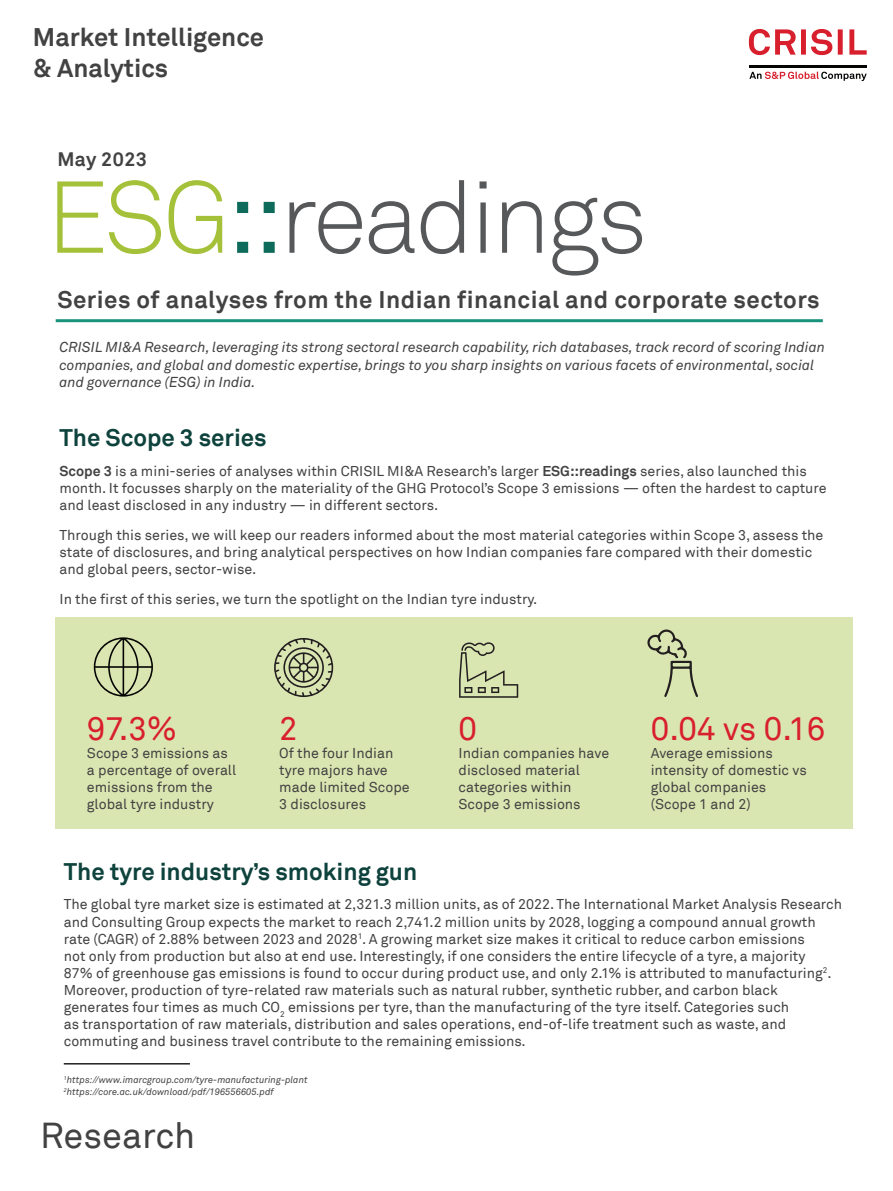
<style>
.page{position:relative;width:893px;height:1191px;background:#fff}
.page>*{position:absolute;margin:0;border:0;box-sizing:border-box;transform-origin:0 0}
.t1{font:100.5px "Akkurat Light Pro";letter-spacing:-.04em;color:#57585a}
.t2{font:36px "Akkurat Pro";color:#434242}
.t3{font:33px "Akkurat Pro";color:#d81f2d}
.t4{font:700 25.5px/30.6px "Akkurat Pro";color:#434242}
.t5{font:700 24px "Akkurat Pro";letter-spacing:.02em;color:#434242}
.t6{font:700 24px "Akkurat Pro";color:#0e423c}
.t7{font:700 19.5px "Akkurat Pro";letter-spacing:.02em;color:#434242}
.t8{font:14.25px/17.1px "Akkurat Pro";color:#434242}
.t9{font:italic 14.25px/17.1px "Akkurat";color:#434242}
.t10{font:italic 9.45px/11.4px "Akkurat";color:#434242}
.s1{color:#a4c139}
.s2{font-family:"Akkurat Pro";color:#0e6b5b}
.s3{font-weight:700}
</style>
<div class="page">
<div style="left:55px;top:617px;width:798px;height:211px;background:#dae6b1"></div>
<svg style="left:749px;top:72px;width:118px;height:9px"></svg>
<hr style="left:749px;top:65px;width:118px;height:3px;background:#040503">
<svg style="left:749px;top:29px;width:118px;height:26px"></svg>
<hr style="left:56px;top:319px;width:767px;height:3px;background:#18937c">
<hr style="left:64px;top:1063px;width:126px;height:1px;background:#231f20">
<svg style="left:274px;top:638px;width:59px;height:59px"></svg>
<svg style="left:459px;top:642px;width:59px;height:55px"></svg>
<svg style="left:647px;top:629px;width:51px;height:68px"></svg>
<svg style="left:94px;top:637px;width:59px;height:59px"></svg>
<h3 class="t4" style="left:33px;top:22px;width:233px">Market Intelligence &amp; Analytics</h3>
<h3 class="t7" style="left:57px;top:147px;width:91px">May 2023</h3>
<h1 class="t1" style="left:46px;top:158px;width:603px"><span class="s1">ESG</span><span class="s2">::</span>readings</h1>
<h3 class="t5" style="left:57px;top:284px;width:764px">Series of analyses from the Indian financial and corporate sectors</h3>
<p class="t9" style="left:60px;top:339px;width:767px">CRISIL MI&amp;A Research, leveraging its strong sectoral research capability, rich databases, track record of scoring Indian companies, and global and domestic expertise, brings to you sharp insights on various facets of environmental, social and governance (ESG) in India.</p>
<h3 class="t6" style="left:60px;top:422px;width:209px">The Scope 3 series</h3>
<p class="t8" style="left:60px;top:463px;width:769px"><span class="s3">Scope 3</span> is a mini-series of analyses within CRISIL MI&amp;A Research’s larger <span class="s3">ESG::readings</span> series, also launched this month. It focusses sharply on the materiality of the GHG Protocol’s Scope 3 emissions — often the hardest to capture and least disclosed in any industry — in different sectors.</p>
<p class="t8" style="left:60px;top:527px;width:765px">Through this series, we will keep our readers informed about the most material categories within Scope 3, assess the state of disclosures, and bring analytical perspectives on how Indian companies fare compared with their domestic and global peers, sector-wise.</p>
<p class="t8" style="left:60px;top:591px;width:479px">In the first of this series, we turn the spotlight on the Indian tyre industry.</p>
<h3 class="t3" style="left:87px;top:709px;width:92px">97.3%</h3>
<p class="t8" style="left:87px;top:744px;width:151px">Scope 3 emissions as a percentage of overall emissions from the global tyre industry</p>
<h3 class="t3" style="left:279px;top:709px;width:20px">2</h3>
<p class="t8" style="left:279px;top:744px;width:132px">Of the four Indian tyre majors have made limited Scope<br>3 disclosures</p>
<h3 class="t3" style="left:459px;top:709px;width:20px">0</h3>
<p class="t8" style="left:459px;top:744px;width:152px">Indian companies have disclosed material categories within<br>Scope 3 emissions</p>
<h3 class="t3" style="left:651px;top:709px;width:176px">0.04 vs 0.16</h3>
<p class="t8" style="left:651px;top:744px;width:158px">Average emissions intensity of domestic vs global companies (Scope 1 and 2)</p>
<h3 class="t6" style="left:64px;top:856px;width:355px">The tyre industry’s smoking gun</h3>
<p class="t8" style="left:64px;top:896px;width:780px">The global tyre market size is estimated at 2,321.3 million units, as of 2022. The International Market Analysis Research and Consulting Group expects the market to reach 2,741.2 million units by 2028, logging a compound annual growth rate (CAGR) of 2.88% between 2023 and 2028<sup>1</sup>. A growing market size makes it critical to reduce carbon emissions<br>not only from production but also at end use. Interestingly, if one considers the entire lifecycle of a tyre, a majority<br>87% of greenhouse gas emissions is found to occur during product use, and only 2.1% is attributed to manufacturing<sup>2</sup>.<br>Moreover, production of tyre-related raw materials such as natural rubber, synthetic rubber, and carbon black generates four times as much CO<sub>2</sub> emissions per tyre, than the manufacturing of the tyre itself. Categories such<br>as transportation of raw materials, distribution and sales operations, end-of-life treatment such as waste, and commuting and business travel contribute to the remaining emissions.</p>
<p class="t10" style="left:64px;top:1074px;width:245px"><sup>1</sup>https://www.imarcgroup.com/tyre-manufacturing-plant<br><sup>2</sup>https://core.ac.uk/download/pdf/196556605.pdf</p>
<h2 class="t2" style="left:40px;top:1114px;width:157px">Research</h2>
</div>
